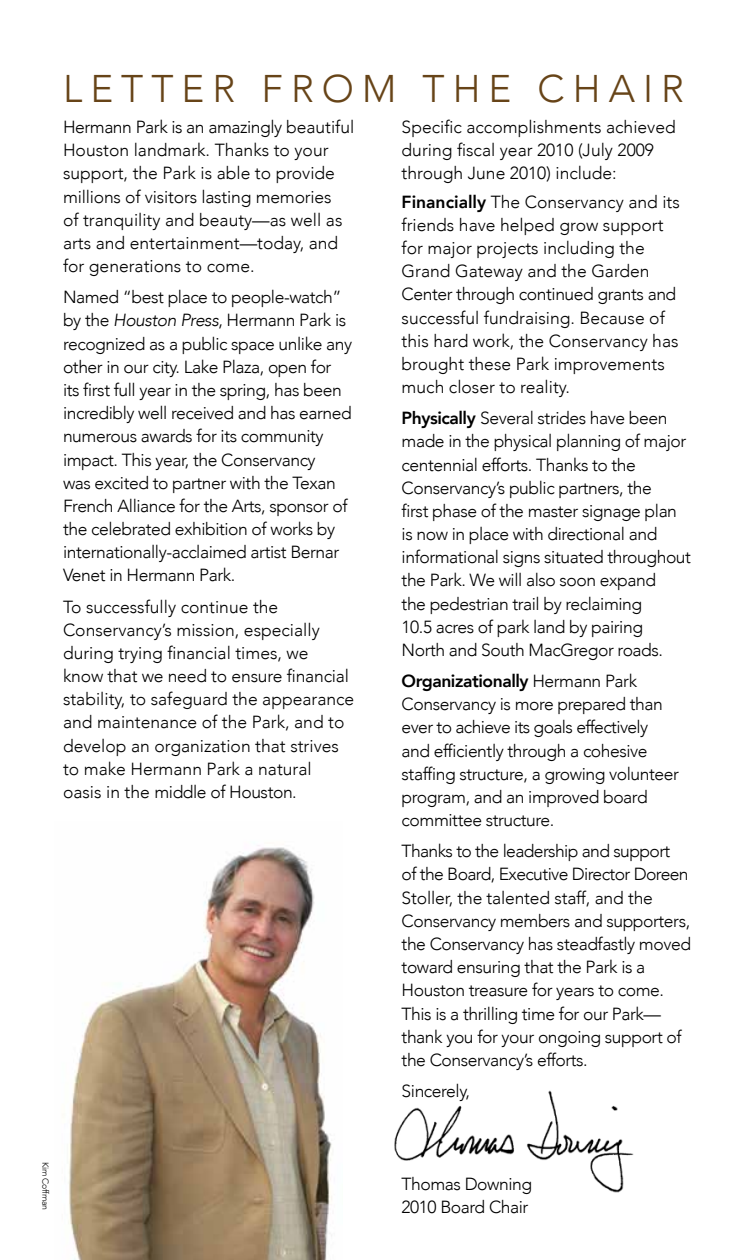
<style>
.page{position:relative;width:756px;height:1260px;background:#fff}
.page>*{position:absolute;margin:0;border:0;box-sizing:border-box;transform-origin:0 0}
.t1{font:300 38.5px "Avenir";letter-spacing:.21em;color:#674418}
.t2{font:300 17.5px/23.3px "Avenir";letter-spacing:-.025em;color:#000}
.t3{font:300 17.5px/23.1px "Avenir";color:#000}
.t4{font:300 8.75px "Avenir";letter-spacing:-.025em;color:#000}
.s1{font-style:italic}
.s2{font-weight:800}
</style>
<div class="page">
<img style="left:394px;top:1090px;width:240px;height:103px">
<img style="left:68px;top:845px;width:264px;height:415px">
<h1 class="t1" style="left:63px;top:65px;width:623px">LETTER FROM THE CHAIR</h1>
<p class="t3" style="left:63px;top:115px;width:293px">Hermann Park is an amazingly beautiful Houston landmark. Thanks to your support, the Park is able to provide millions of visitors lasting memories<br>of tranquility and beauty—as well as arts and entertainment—today, and for generations to come.</p>
<p class="t2" style="left:63px;top:286px;width:291px">Named “best place to people-watch” by the <span class="s1">Houston Press</span>, Hermann Park is recognized as a public space unlike any other in our city. Lake Plaza, open for its first full year in the spring, has been incredibly well received and has earned numerous awards for its community impact. This year, the Conservancy<br>was excited to partner with the Texan French Alliance for the Arts, sponsor of the celebrated exhibition of works by internationally-acclaimed artist Bernar Venet in Hermann Park.</p>
<p class="t3" style="left:63px;top:595px;width:293px">To successfully continue the Conservancy’s mission, especially during trying financial times, we<br>know that we need to ensure financial stability, to safeguard the appearance and maintenance of the Park, and to develop an organization that strives to make Hermann Park a natural oasis in the middle of Houston.</p>
<p class="t3" style="left:402px;top:115px;width:276px">Specific accomplishments achieved during fiscal year 2010 (July 2009 through June 2010) include:</p>
<p class="t3" style="left:402px;top:190px;width:280px"><span class="s2">Financially</span> The Conservancy and its friends have helped grow support for major projects including the<br>Grand Gateway and the Garden<br>Center through continued grants and successful fundraising. Because of this hard work, the Conservancy has brought these Park improvements much closer to reality.</p>
<p class="t2" style="left:402px;top:407px;width:291px"><span class="s2">Physically</span> Several strides have been made in the physical planning of major centennial efforts. Thanks to the Conservancy’s public partners, the<br>first phase of the master signage plan is now in place with directional and informational signs situated throughout the Park. We will also soon expand<br>the pedestrian trail by reclaiming<br>10.5 acres of park land by pairing<br>North and South MacGregor roads.</p>
<p class="t2" style="left:402px;top:669px;width:279px"><span class="s2">Organizationally</span> Hermann Park Conservancy is more prepared than ever to achieve its goals effectively and efficiently through a cohesive staffing structure, a growing volunteer program, and an improved board committee structure.</p>
<p class="t2" style="left:402px;top:840px;width:291px">Thanks to the leadership and support<br>of the Board, Executive Director Doreen Stoller, the talented staff, and the Conservancy members and supporters, the Conservancy has steadfastly moved toward ensuring that the Park is a Houston treasure for years to come.<br>This is a thrilling time for our Park— thank you for your ongoing support of the Conservancy’s efforts.</p>
<p class="t2" style="left:402px;top:1079px;width:70px">Sincerely,</p>
<p class="t4" style="left:51px;top:1162px;width:50px;rotate:90deg">Kim Coffman</p>
<p class="t2" style="left:402px;top:1173px;width:132px;line-height:22.8px">Thomas Downing<br>2010 Board Chair</p>
</div>
